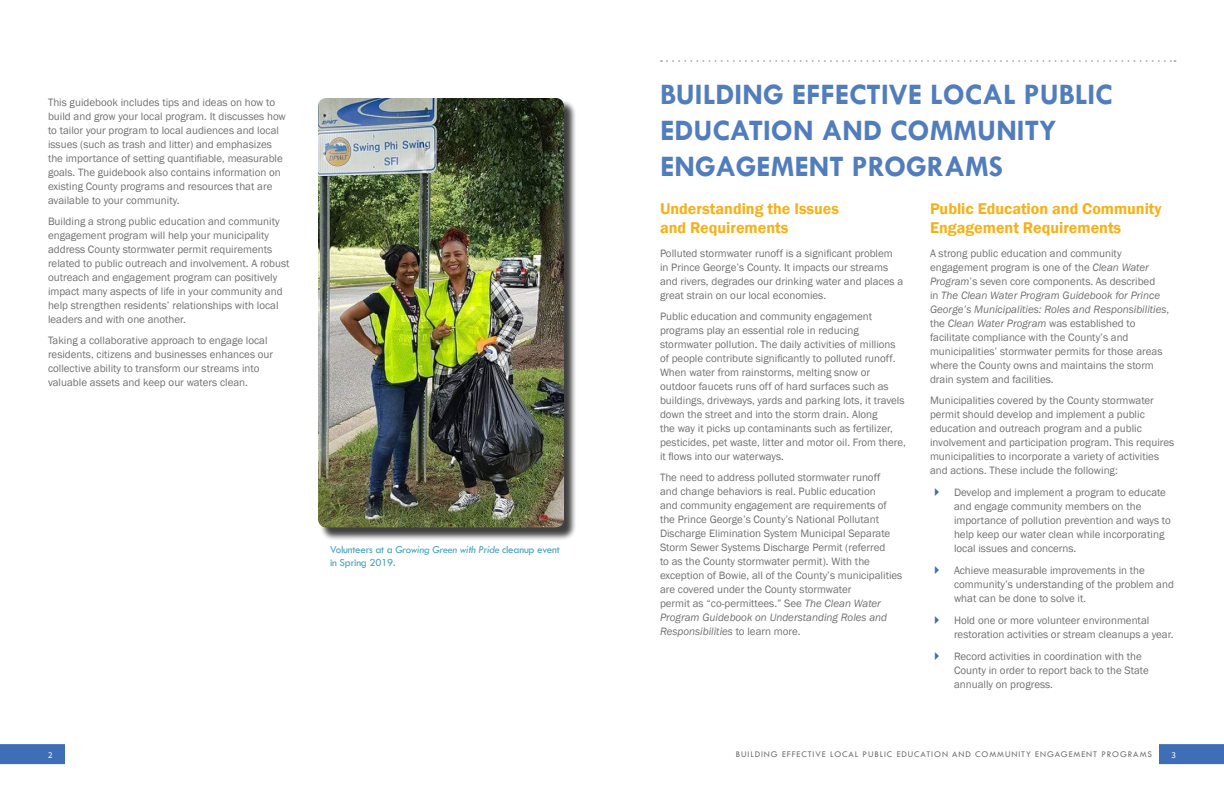
<style>
.page{position:relative;width:1224px;height:792px;background:#fff}
.page>*{position:absolute;margin:0;border:0;box-sizing:border-box;transform-origin:0 0}
.Chapter_-_Title{font:700 30px/36px "Tw Cen";color:#517dbd}
.Chapter_-_Bold_Orang{font:600 16px/19.2px "Franklin Gothic";color:#f6b119}
.Chapter_-_Body{font:11px/14px "Franklin Gothic";color:#707071}
.Image_Captions{font:11px/13.2px "Tw Cen";letter-spacing:-.02em;color:#45a0bd}
.Footer_text_-_right{font:9px "Tw Cen";letter-spacing:.1em;color:#707071}
.t1{font:9px "Source Sans Pro";color:#fff}
.s1{font-style:italic}
</style>
<div class="page">
<div style="left:1159px;top:744px;width:65px;height:20px;background:#3e6fb6"></div>
<div style="left:0;top:744px;width:65px;height:20px;background:#3e6fb6"></div>
<div style="left:320px;top:100px;width:257px;height:441px;background:#000;opacity:.75"></div>
<img style="left:318px;top:98px;width:246px;height:429px">
<svg style="left:661px;top:60px;width:514px;height:2px"></svg>
<p class="Chapter_-_Body" style="left:48px;top:95px;width:239px">This guidebook includes tips and ideas on how to build and grow your local program. It discusses how to tailor your program to local audiences and local issues (such as trash and litter) and emphasizes the importance of setting quantifiable, measurable goals. The guidebook also contains information on existing County programs and resources that are available to your community.</p>
<p class="Chapter_-_Body" style="left:48px;top:214px;width:243px">Building a strong public education and community engagement program will help your municipality address County stormwater permit requirements related to public outreach and involvement. A robust outreach and engagement program can positively impact many aspects of life in your community and help strengthen residents’ relationships with local leaders and with one another.</p>
<p class="Chapter_-_Body" style="left:48px;top:333px;width:227px">Taking a collaborative approach to engage local residents, citizens and businesses enhances our collective ability to transform our streams into valuable assets and keep our waters clean.</p>
<p class="Image_Captions" style="left:330px;top:542px;width:231px">Volunteers at a <span class="s1">Growing Green with Pride</span> cleanup event in Spring 2019.</p>
<p class="Chapter_-_Title" style="left:660px;top:75px;width:454px">BUILDING EFFECTIVE LOCAL PUBLIC<br>EDUCATION AND COMMUNITY<br>ENGAGEMENT PROGRAMS</p>
<p class="Chapter_-_Bold_Orang" style="left:660px;top:199px;width:181px">Understanding the Issues and Requirements</p>
<p class="Chapter_-_Body" style="left:660px;top:247px;width:245px">Polluted stormwater runoff is a significant problem in Prince George’s County. It impacts our streams and rivers, degrades our drinking water and places a great strain on our local economies.</p>
<p class="Chapter_-_Body" style="left:660px;top:310px;width:248px">Public education and community engagement programs play an essential role in reducing stormwater pollution. The daily activities of millions of people contribute significantly to polluted runoff.<br>When water from rainstorms, melting snow or outdoor faucets runs off of hard surfaces such as buildings, driveways, yards and parking lots, it travels down the street and into the storm drain. Along<br>the way it picks up contaminants such as fertilizer, pesticides, pet waste, litter and motor oil. From there, it flows into our waterways.</p>
<p class="Chapter_-_Body" style="left:660px;top:471px;width:244px">The need to address polluted stormwater runoff<br>and change behaviors is real. Public education<br>and community engagement are requirements of the Prince George’s County’s National Pollutant Discharge Elimination System Municipal Separate Storm Sewer Systems Discharge Permit (referred<br>to as the County stormwater permit). With the exception of Bowie, all of the County’s municipalities are covered under the County stormwater<br>permit as “co-permittees.” See <span class="s1">The Clean Water Program Guidebook on Understanding Roles and Responsibilities</span> to learn more.</p>
<p class="Chapter_-_Bold_Orang" style="left:930px;top:199px;width:233px">Public Education and Community<br>Engagement Requirements</p>
<p class="Chapter_-_Body" style="left:930px;top:247px;width:241px">A strong public education and community engagement program is one of the <span class="s1">Clean Water Program</span>’s seven core components. As described<br>in <span class="s1">The Clean Water Program Guidebook for Prince George’s Municipalities: Roles and Responsibilities</span>, the <span class="s1">Clean Water Program</span> was established to facilitate compliance with the County’s and municipalities’ stormwater permits for those areas where the County owns and maintains the storm drain system and facilities.</p>
<p class="Chapter_-_Body" style="left:930px;top:394px;width:246px">Municipalities covered by the County stormwater permit should develop and implement a public education and outreach program and a public involvement and participation program. This requires municipalities to incorporate a variety of activities and actions. These include the following:</p>
<p class="Chapter_-_Body" style="left:954px;top:486px;width:218px">Develop and implement a program to educate and engage community members on the importance of pollution prevention and ways to help keep our water clean while incorporating local issues and concerns.</p>
<p class="Chapter_-_Body" style="left:954px;top:564px;width:221px">Achieve measurable improvements in the community’s understanding of the problem and what can be done to solve it.</p>
<p class="Chapter_-_Body" style="left:954px;top:614px;width:221px">Hold one or more volunteer environmental restoration activities or stream cleanups a year.</p>
<p class="Chapter_-_Body" style="left:954px;top:650px;width:196px">Record activities in coordination with the<br>County in order to report back to the State annually on progress.</p>
<p class="Footer_text_-_right" style="left:736px;top:749px;width:418px">BUILDING EFFECTIVE LOCAL PUBLIC EDUCATION AND COMMUNITY ENGAGEMENT PROGRAMS</p>
<p class="t1" style="left:48px;top:749px;width:6px">2</p>
<p class="t1" style="left:1172px;top:749px;width:6px">3</p>
</div>
